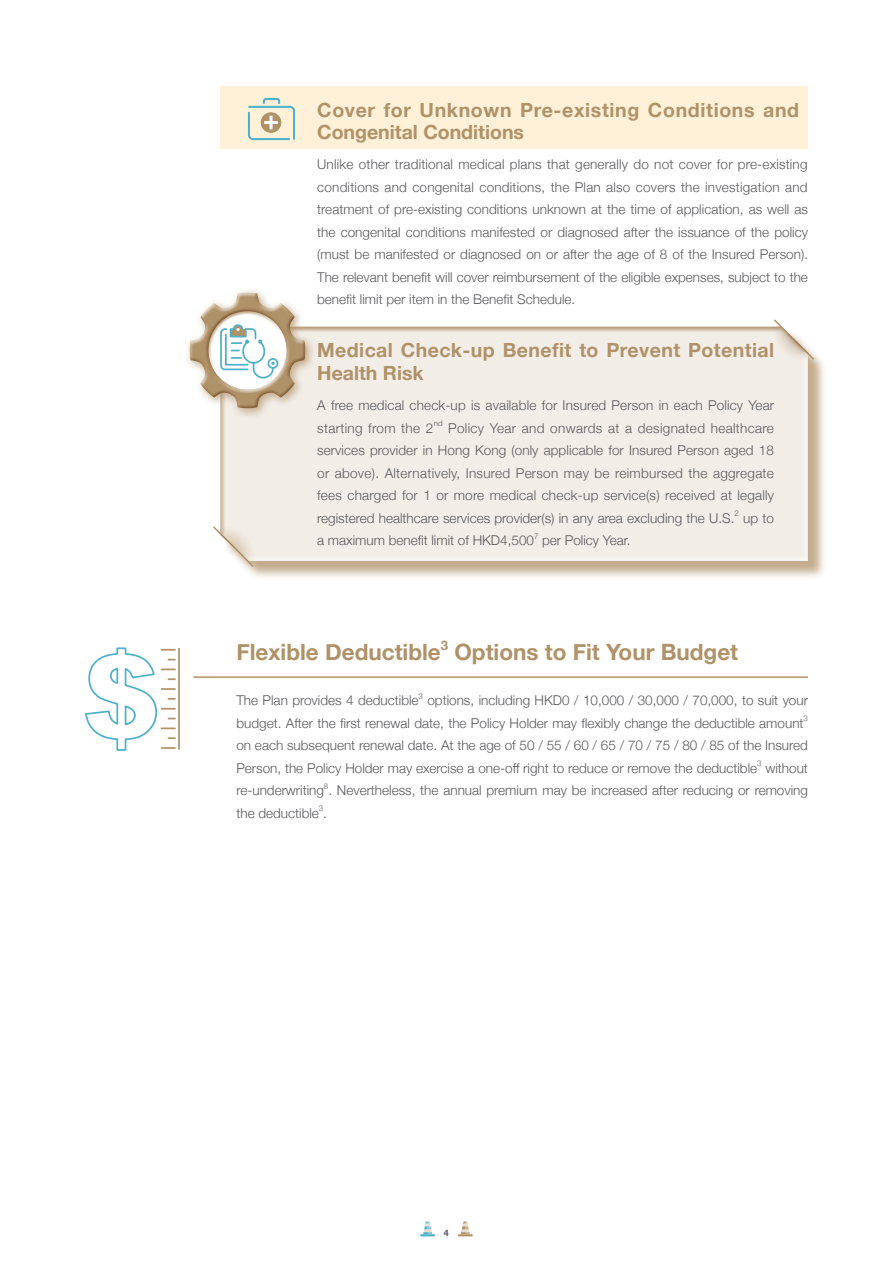
<style>
.page{position:relative;width:893px;height:1263px;background:#fff}
.page>*{position:absolute;margin:0;border:0;box-sizing:border-box;transform-origin:0 0}
.t1{font:700 22.5px "Helvetica Neue";color:#b09269}
.t2{font:700 19.5px/22.5px "Helvetica Neue";letter-spacing:.02em;color:#b09269}
.t3{font:300 13.5px/22.5px "Helvetica Neue";color:#58585b}
.t4{font:700 13.05px "Helvetica Neue";color:#b09269}
.t5{font:700 9px "Helvetica Neue";color:#58585b}
.t6{font:300 7.8px "Helvetica Neue";color:#58585b}
</style>
<div class="page">
<svg style="left:420px;top:1221px;width:15px;height:15px"></svg>
<svg style="left:458px;top:1221px;width:15px;height:15px"></svg>
<div style="left:223px;top:329px;width:604px;height:251px;background:#b09269;opacity:.75"></div>
<div style="left:218px;top:353px;width:590px;height:209px;background:#f2ede7"></div>
<div style="left:218px;top:325px;width:590px;height:214px;background:#f2ede7"></div>
<svg style="left:213px;top:525px;width:42px;height:43px"></svg>
<svg style="left:772px;top:319px;width:44px;height:42px"></svg>
<div style="left:220px;top:86px;width:588px;height:63px;background:#fff0d8"></div>
<svg style="left:248px;top:98px;width:47px;height:42px"></svg>
<svg style="left:85px;top:647px;width:90px;height:104px"></svg>
<hr style="left:178px;top:648px;width:2px;height:102px;background:#b09269">
<div style="left:184px;top:287px;width:133px;height:132px;background:#b09269;opacity:.75"></div>
<div style="left:187px;top:291px;width:120px;height:120px;background:#b09269;opacity:.75"></div>
<svg style="left:189px;top:292px;width:116px;height:116px"></svg>
<hr style="left:193px;top:676px;width:615px;height:2px;background:#b09269">
<h2 class="t2" style="left:317px;top:99px;width:483px">Cover for Unknown Pre-existing Conditions and<br>Congenital Conditions</h2>
<p class="t3" style="left:317px;top:152px;width:492px;text-align:justify">Unlike other traditional medical plans that generally do not cover for pre-existing conditions and congenital conditions, the Plan also covers the investigation and treatment of pre-existing conditions unknown at the time of application, as well as the congenital conditions manifested or diagnosed after the issuance of the policy (must be manifested or diagnosed on or after the age of 8 of the Insured Person).<br>The relevant benefit will cover reimbursement of the eligible expenses, subject to the benefit limit per item in the Benefit Schedule.</p>
<h2 class="t2" style="left:317px;top:340px;width:458px">Medical Check-up Benefit to Prevent Potential<br>Health Risk</h2>
<p class="t3" style="left:317px;top:393px;width:458px">A free medical check-up is available for Insured Person in each Policy Year starting from the 2</p>
<p class="t6" style="left:434px;top:417px;width:10px">nd</p>
<p class="t3" style="left:317px;top:415px;width:458px;text-align:justify;text-indent:131px">Policy Year and onwards at a designated healthcare services provider in Hong Kong (only applicable for Insured Person aged 18 or above). Alternatively, Insured Person may be reimbursed the aggregate fees charged for 1 or more medical check-up service(s) received at legally registered healthcare services provider(s) in any area excluding the U.S.</p>
<p class="t6" style="left:734px;top:507px;width:6px">2</p>
<p class="t3" style="left:743px;top:505px;width:32px">up to</p>
<p class="t3" style="left:317px;top:528px;width:218px">a maximum benefit limit of HKD4,500</p>
<p class="t6" style="left:534px;top:529px;width:6px">7</p>
<p class="t3" style="left:542px;top:528px;width:90px">per Policy Year.</p>
<h1 class="t1" style="left:236px;top:635px;width:206px">Flexible Deductible</h1>
<p class="t4" style="left:441px;top:635px;width:9px">3</p>
<h1 class="t1" style="left:454px;top:635px;width:285px">Options to Fit Your Budget</h1>
<p class="t3" style="left:236px;top:688px;width:184px">The Plan provides 4 deductible</p>
<p class="t6" style="left:419px;top:689px;width:6px">3</p>
<p class="t3" style="left:236px;top:688px;width:573px;text-indent:191px">options, including HKD0 / 10,000 / 30,000 / 70,000, to suit your budget. After the first renewal date, the Policy Holder may flexibly change the deductible amount</p>
<p class="t6" style="left:803px;top:712px;width:6px">3</p>
<p class="t3" style="left:236px;top:733px;width:573px">on each subsequent renewal date. At the age of 50 / 55 / 60 / 65 / 70 / 75 / 80 / 85 of the Insured<br>Person, the Policy Holder may exercise a one-off right to reduce or remove the deductible</p>
<p class="t6" style="left:757px;top:757px;width:6px">3</p>
<p class="t3" style="left:236px;top:756px;width:573px;text-align:right">without<br>re-underwriting . Nevertheless, the annual premium may be increased after reducing or removing</p>
<p class="t6" style="left:324px;top:779px;width:6px">8</p>
<p class="t3" style="left:236px;top:801px;width:92px">the deductible .</p>
<p class="t6" style="left:319px;top:802px;width:6px">3</p>
<p class="t5" style="left:444px;top:1225px;width:7px">4</p>
</div>
